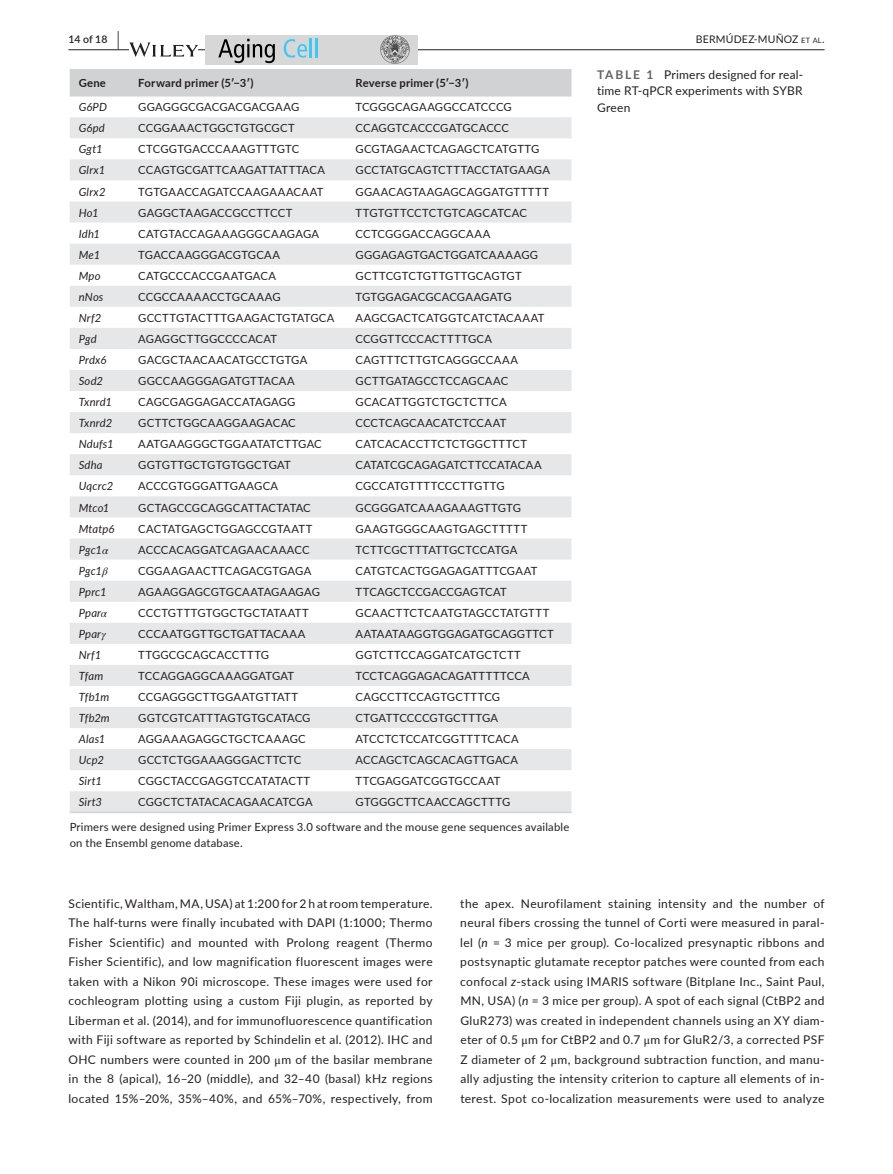
<style>
.page{position:relative;width:893px;height:1174px;background:#fff}
.page>*{position:absolute;margin:0;border:0;box-sizing:border-box;transform-origin:0 0}
.t1{font:12px/19.5px "Lato";letter-spacing:.025em;color:#231f20;text-align:justify}
.t2{font:11.25px/15.8px "Lato";letter-spacing:.02em;color:#231f20}
.t3{font:11.25px "Lato";color:#231f20}
.t4{font:italic 11.25px "Lato";letter-spacing:.01em;color:#231f20}
.t5{font:700 11.25px "Lato";letter-spacing:.02em;color:#231f20}
.t6{font:10.5px "Lato";letter-spacing:.02em;color:#231f20}
.t7{font:600 10.5px "Lato";color:#231f20}
.s1{font-size:19.5px}
.s2{font-size:7.35px}
.s3{font-family:"STIX"}
.s4{font-weight:700;color:#636366}
.s5{font-style:italic}
</style>
<div class="page">
<hr style="left:68px;top:49px;width:756px;height:1px;background:#231f20">
<svg style="left:129px;top:42px;width:69px;height:15px"></svg>
<div style="left:206px;top:35px;width:212px;height:29px;background:#d7d7d7"></div>
<svg style="left:218px;top:39px;width:57px;height:24px"></svg>
<svg style="left:284px;top:38px;width:28px;height:20px"></svg>
<hr style="left:315px;top:38px;width:3px;height:19px;background:#40c8f4">
<img style="left:381px;top:35px;width:29px;height:29px">
<div style="left:70px;top:69px;width:501px;height:28px;background:#d1d2d4"></div>
<svg style="left:70px;top:117px;width:501px;height:694px;fill:#ebecee"></svg>
<hr style="left:70px;top:811px;width:59px;height:2px;background:#d1d2d4">
<hr style="left:129px;top:811px;width:218px;height:2px;background:#d1d2d4">
<hr style="left:347px;top:811px;width:224px;height:2px;background:#d1d2d4">
<p class="t7" style="left:68px;top:31px;width:52px">14 of 18 <span class="s1">|</span></p>
<p class="t6" style="left:696px;top:31px;width:130px">BERMÚDEZ-MUÑOZ <span class="s2">et al</span>.</p>
<p class="t5" style="left:79px;top:75px;width:29px">Gene</p>
<p class="t5" style="left:138px;top:75px;width:117px">Forward primer (5′−3′)</p>
<p class="t5" style="left:356px;top:75px;width:114px">Reverse primer (5′−3′)</p>
<p class="t4" style="left:79px;top:99px;width:30px">G6PD</p>
<p class="t2" style="left:138px;top:99px;width:162px">GGAGGGCGACGACGACGAAG</p>
<p class="t3" style="left:356px;top:99px;width:158px">TCGGGCAGAAGGCCATCCCG</p>
<p class="t4" style="left:79px;top:120px;width:28px">G6pd</p>
<p class="t2" style="left:138px;top:120px;width:158px">CCGGAAACTGGCTGTGCGCT</p>
<p class="t3" style="left:356px;top:120px;width:155px">CCAGGTCACCCGATGCACCC</p>
<p class="t4" style="left:79px;top:141px;width:25px">Ggt1</p>
<p class="t2" style="left:138px;top:141px;width:163px">CTCGGTGACCCAAAGTTTGTC</p>
<p class="t2" style="left:356px;top:141px;width:185px">GCGTAGAACTCAGAGCTCATGTTG</p>
<p class="t4" style="left:79px;top:162px;width:28px">Glrx1</p>
<p class="t2" style="left:138px;top:162px;width:188px">CCAGTGCGATTCAAGATTATTTACA</p>
<p class="t3" style="left:356px;top:162px;width:196px">GCCTATGCAGTCTTTACCTATGAAGA</p>
<p class="t4" style="left:79px;top:183px;width:28px">Glrx2</p>
<p class="t2" style="left:138px;top:183px;width:187px">TGTGAACCAGATCCAAGAAACAAT</p>
<p class="t2" style="left:356px;top:183px;width:195px">GGAACAGTAAGAGCAGGATGTTTTT</p>
<p class="t4" style="left:79px;top:204px;width:21px">Ho1</p>
<p class="t2" style="left:138px;top:204px;width:156px">GAGGCTAAGACCGCCTTCCT</p>
<p class="t2" style="left:356px;top:204px;width:173px">TTGTGTTCCTCTGTCAGCATCAC</p>
<p class="t4" style="left:79px;top:225px;width:23px">Idh1</p>
<p class="t2" style="left:138px;top:225px;width:182px">CATGTACCAGAAAGGGCAAGAGA</p>
<p class="t2" style="left:356px;top:225px;width:136px">CCTCGGGACCAGGCAAA</p>
<p class="t4" style="left:79px;top:246px;width:23px">Me1</p>
<p class="t2" style="left:138px;top:246px;width:143px">TGACCAAGGGACGTGCAA</p>
<p class="t2" style="left:356px;top:246px;width:184px">GGGAGAGTGACTGGATCAAAAGG</p>
<p class="t4" style="left:79px;top:268px;width:23px">Mpo</p>
<p class="t3" style="left:138px;top:268px;width:139px">CATGCCCACCGAATGACA</p>
<p class="t2" style="left:356px;top:267px;width:168px">GCTTCGTCTGTTGTTGCAGTGT</p>
<p class="t4" style="left:79px;top:289px;width:26px">nNos</p>
<p class="t2" style="left:138px;top:288px;width:144px">CCGCCAAAACCTGCAAAG</p>
<p class="t3" style="left:356px;top:289px;width:158px">TGTGGAGACGCACGAAGATG</p>
<p class="t4" style="left:79px;top:310px;width:24px">Nrf2</p>
<p class="t2" style="left:138px;top:309px;width:198px">GCCTTGTACTTTGAAGACTGTATGCA</p>
<p class="t2" style="left:356px;top:309px;width:190px">AAGCGACTCATGGTCATCTACAAAT</p>
<p class="t4" style="left:79px;top:331px;width:19px">Pgd</p>
<p class="t2" style="left:138px;top:330px;width:140px">AGAGGCTTGGCCCCACAT</p>
<p class="t2" style="left:356px;top:330px;width:138px">CCGGTTCCCACTTTTGCA</p>
<p class="t4" style="left:79px;top:352px;width:29px">Prdx6</p>
<p class="t2" style="left:138px;top:351px;width:171px">GACGCTAACAACATGCCTGTGA</p>
<p class="t2" style="left:356px;top:351px;width:164px">CAGTTTCTTGTCAGGGCCAAA</p>
<p class="t4" style="left:79px;top:373px;width:26px">Sod2</p>
<p class="t2" style="left:138px;top:373px;width:158px">GGCCAAGGGAGATGTTACAA</p>
<p class="t2" style="left:356px;top:373px;width:154px">GCTTGATAGCCTCCAGCAAC</p>
<p class="t4" style="left:79px;top:394px;width:35px">Txnrd1</p>
<p class="t3" style="left:138px;top:394px;width:159px">CAGCGAGGAGACCATAGAGG</p>
<p class="t2" style="left:356px;top:394px;width:153px">GCACATTGGTCTGCTCTTCA</p>
<p class="t4" style="left:79px;top:415px;width:35px">Txnrd2</p>
<p class="t2" style="left:138px;top:415px;width:159px">GCTTCTGGCAAGGAAGACAC</p>
<p class="t3" style="left:356px;top:415px;width:152px">CCCTCAGCAACATCTCCAAT</p>
<p class="t4" style="left:79px;top:436px;width:36px">Ndufs1</p>
<p class="t2" style="left:138px;top:436px;width:185px">AATGAAGGGCTGGAATATCTTGAC</p>
<p class="t2" style="left:356px;top:436px;width:173px">CATCACACCTTCTCTGGCTTTCT</p>
<p class="t4" style="left:79px;top:457px;width:25px">Sdha</p>
<p class="t2" style="left:138px;top:457px;width:154px">GGTGTTGCTGTGTGGCTGAT</p>
<p class="t3" style="left:356px;top:457px;width:188px">CATATCGCAGAGATCTTCCATACAA</p>
<p class="t4" style="left:79px;top:478px;width:36px">Uqcrc2</p>
<p class="t2" style="left:138px;top:478px;width:141px">ACCCGTGGGATTGAAGCA</p>
<p class="t2" style="left:356px;top:478px;width:151px">CGCCATGTTTTCCCTTGTTG</p>
<p class="t4" style="left:79px;top:499px;width:32px">Mtco1</p>
<p class="t3" style="left:138px;top:499px;width:174px">GCTAGCCGCAGGCATTACTATAC</p>
<p class="t2" style="left:356px;top:499px;width:167px">GCGGGATCAAAGAAAGTTGTG</p>
<p class="t4" style="left:79px;top:520px;width:37px">Mtatp6</p>
<p class="t2" style="left:138px;top:520px;width:176px">CACTATGAGCTGGAGCCGTAATT</p>
<p class="t2" style="left:356px;top:520px;width:173px">GAAGTGGGCAAGTGAGCTTTTT</p>
<p class="t4" style="left:79px;top:541px;width:31px">Pgc1<span class="s3">α</span></p>
<p class="t3" style="left:138px;top:541px;width:173px">ACCCACAGGATCAGAACAAACC</p>
<p class="t2" style="left:356px;top:541px;width:163px">TCTTCGCTTTATTGCTCCATGA</p>
<p class="t4" style="left:79px;top:562px;width:31px">Pgc1<span class="s3">β</span></p>
<p class="t2" style="left:138px;top:562px;width:175px">CGGAAGAACTTCAGACGTGAGA</p>
<p class="t2" style="left:356px;top:562px;width:183px">CATGTCACTGGAGAGATTTCGAAT</p>
<p class="t4" style="left:79px;top:583px;width:29px">Pprc1</p>
<p class="t2" style="left:138px;top:583px;width:183px">AGAAGGAGCGTGCAATAGAAGAG</p>
<p class="t3" style="left:356px;top:583px;width:153px">TTCAGCTCCGACCGAGTCAT</p>
<p class="t4" style="left:79px;top:605px;width:30px">Ppar<span class="s3">α</span></p>
<p class="t2" style="left:138px;top:604px;width:172px">CCCTGTTTGTGGCTGCTATAATT</p>
<p class="t2" style="left:356px;top:604px;width:195px">GCAACTTCTCAATGTAGCCTATGTTT</p>
<p class="t4" style="left:79px;top:626px;width:29px">Ppar<span class="s3">γ</span></p>
<p class="t2" style="left:138px;top:625px;width:169px">CCCAATGGTTGCTGATTACAAA</p>
<p class="t2" style="left:356px;top:625px;width:200px">AATAATAAGGTGGAGATGCAGGTTCT</p>
<p class="t4" style="left:79px;top:647px;width:24px">Nrf1</p>
<p class="t2" style="left:138px;top:646px;width:132px">TTGGCGCAGCACCTTTG</p>
<p class="t2" style="left:356px;top:646px;width:167px">GGTCTTCCAGGATCATGCTCTT</p>
<p class="t4" style="left:79px;top:668px;width:26px">Tfam</p>
<p class="t2" style="left:138px;top:667px;width:157px">TCCAGGAGGCAAAGGATGAT</p>
<p class="t2" style="left:356px;top:667px;width:176px">TCCTCAGGAGACAGATTTTTCCA</p>
<p class="t4" style="left:79px;top:689px;width:32px">Tfb1m</p>
<p class="t2" style="left:138px;top:688px;width:161px">CCGAGGGCTTGGAATGTTATT</p>
<p class="t2" style="left:356px;top:688px;width:146px">CAGCCTTCCAGTGCTTTCG</p>
<p class="t4" style="left:79px;top:710px;width:32px">Tfb2m</p>
<p class="t3" style="left:138px;top:710px;width:174px">GGTCGTCATTTAGTGTGCATACG</p>
<p class="t2" style="left:356px;top:709px;width:144px">CTGATTCCCCGTGCTTTGA</p>
<p class="t4" style="left:79px;top:731px;width:28px">Alas1</p>
<p class="t2" style="left:138px;top:731px;width:169px">AGGAAAGAGGCTGCTCAAAGC</p>
<p class="t3" style="left:356px;top:731px;width:165px">ATCCTCTCCATCGGTTTTCACA</p>
<p class="t4" style="left:79px;top:752px;width:27px">Ucp2</p>
<p class="t2" style="left:138px;top:752px;width:165px">GCCTCTGGAAAGGGACTTCTC</p>
<p class="t2" style="left:356px;top:752px;width:164px">ACCAGCTCAGCACAGTTGACA</p>
<p class="t4" style="left:79px;top:773px;width:25px">Sirt1</p>
<p class="t3" style="left:138px;top:773px;width:173px">CGGCTACCGAGGTCCATATACTT</p>
<p class="t2" style="left:356px;top:773px;width:146px">TTCGAGGATCGGTGCCAAT</p>
<p class="t4" style="left:79px;top:794px;width:25px">Sirt3</p>
<p class="t3" style="left:138px;top:794px;width:176px">CGGCTCTATACACAGAACATCGA</p>
<p class="t2" style="left:356px;top:794px;width:156px">GTGGGCTTCAACCAGCTTTG</p>
<p class="t2" style="left:70px;top:818px;width:501px">Primers were designed using Primer Express 3.0 software and the mouse gene sequences available on the Ensembl genome database.</p>
<p class="t1" style="left:597px;top:66px;width:208px;line-height:16.5px"><span class="s4">TABLE 1</span> Primers designed for real&shy;time RT-qPCR experiments with SYBR Green</p>
<p class="t1" style="left:68px;top:893px;width:366px">Scientific,Waltham, MA, USA) at 1:200 for 2 h atroom temperature.<br>The half-turns were finally incubated with DAPI (1:1000; Thermo Fisher Scientific) and mounted with Prolong reagent (Thermo Fisher Scientific), and low magnification fluorescent images were taken with a Nikon 90i microscope. These images were used for cochleogram plotting using a custom Fiji plugin, as reported by Liberman et al. (2014), and for immunofluorescence quantification with Fiji software as reported by Schindelin et al. (2012). IHC and OHC numbers were counted in 200 <span class="s3">μ</span>m of the basilar membrane in the 8 (apical), 16–20 (middle), and 32–40 (basal) kHz regions located 15%–20%, 35%–40%, and 65%–70%, respectively, from</p>
<p class="t1" style="left:460px;top:893px;width:366px">the apex. Neurofilament staining intensity and the number of neural fibers crossing the tunnel of Corti were measured in paral&shy;lel (<span class="s5">n</span> = 3 mice per group). Co-localized presynaptic ribbons and postsynaptic glutamate receptor patches were counted from each confocal <span class="s5">z</span>-stack using IMARIS software (Bitplane Inc., Saint Paul, MN, USA) (<span class="s5">n</span> = 3 mice per group). A spot of each signal (CtBP2 and GluR273) was created in independent channels using an XY diam&shy;eter of 0.5 <span class="s3">μ</span>m for CtBP2 and 0.7 <span class="s3">μ</span>m for GluR2/3, a corrected PSF Z diameter of 2 <span class="s3">μ</span>m, background subtraction function, and manu&shy;ally adjusting the intensity criterion to capture all elements of in&shy;terest. Spot co-localization measurements were used to analyze</p>
</div>
